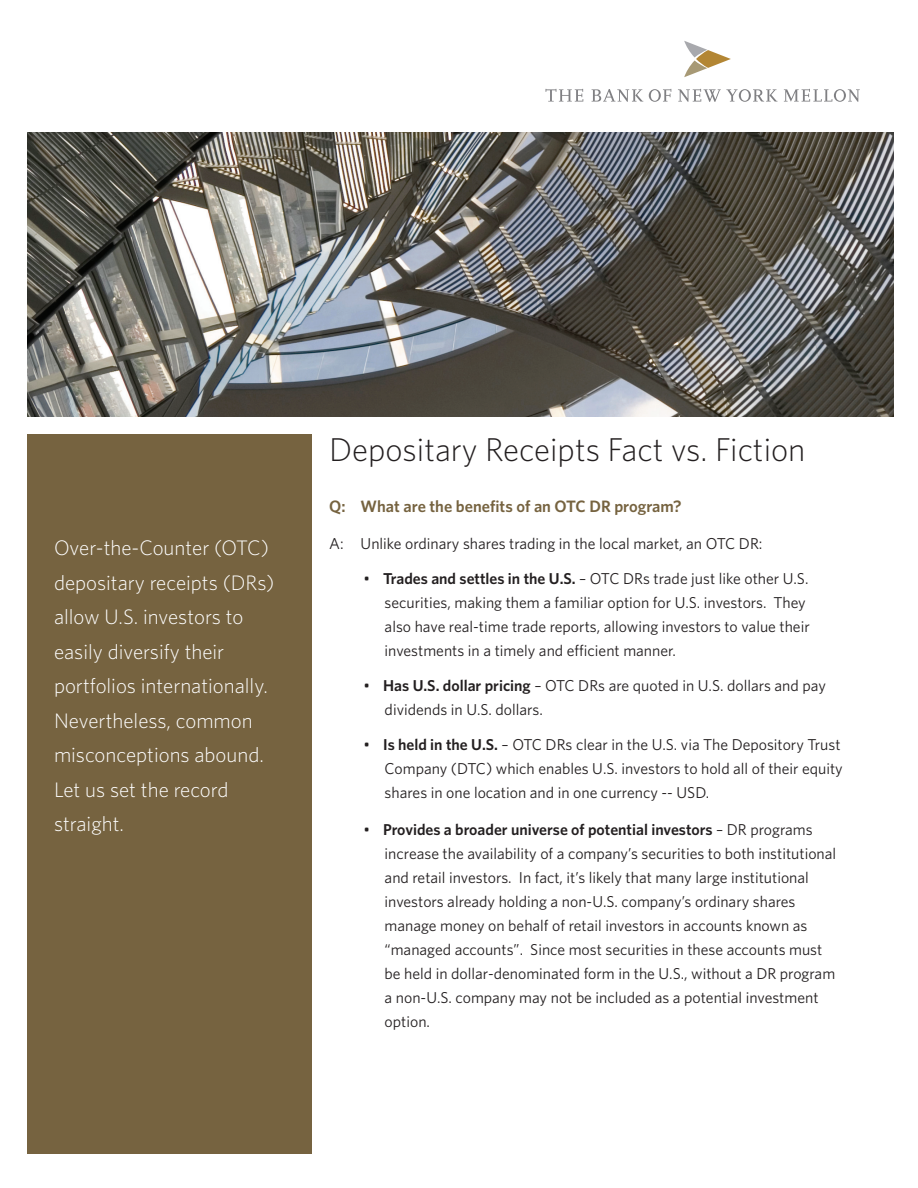
<style>
.page{position:relative;width:918px;height:1188px;background:#fff}
.page>*{position:absolute;margin:0;border:0;box-sizing:border-box;transform-origin:0 0}
.t1{font:300 33px "Whitney";color:#231f20}
.t2{font:300 21px/34.5px "Whitney";color:#fff}
.t3{font:600 16.5px "Whitney";color:#766340}
.body_copy{font:15.75px/24px "Whitney";color:#231f20}
.s1{font-weight:600}
</style>
<div class="page">
<svg style="left:546px;top:89px;width:37px;height:13px"></svg>
<svg style="left:649px;top:89px;width:22px;height:13px"></svg>
<svg style="left:784px;top:89px;width:76px;height:13px"></svg>
<svg style="left:592px;top:89px;width:51px;height:13px"></svg>
<svg style="left:678px;top:89px;width:99px;height:13px"></svg>
<svg style="left:684px;top:41px;width:47px;height:36px"></svg>
<img style="left:27px;top:133px;width:866px;height:283px">
<div style="left:28px;top:434px;width:284px;height:719px;background:#766340"></div>
<p class="t2" style="left:54px;top:530px;width:222px">Over-the-Counter (OTC) depositary receipts (DRs) allow U.S. investors to easily diversify their portfolios internationally.<br>Nevertheless, common misconceptions abound.<br>Let us set the record straight.</p>
<p class="t1" style="left:329px;top:430px;width:478px">Depositary Receipts Fact vs. Fiction</p>
<p class="t3" style="left:329px;top:496px;width:354px">Q: What are the benefits of an OTC DR program?</p>
<p class="body_copy" style="left:329px;top:532px;width:435px">A: Unlike ordinary shares trading in the local market, an OTC DR:</p>
<p class="body_copy" style="left:385px;top:566px;width:427px;text-indent:-21px">• <span class="s1">Trades and settles in the U.S.</span> – OTC DRs trade just like other U.S. securities, making them a familiar option for U.S. investors. They also have real-time trade reports, allowing investors to value their investments in a timely and efficient manner.</p>
<p class="body_copy" style="left:385px;top:673px;width:443px;text-indent:-21px">• <span class="s1">Has U.S. dollar pricing</span> – OTC DRs are quoted in U.S. dollars and pay dividends in U.S. dollars.</p>
<p class="body_copy" style="left:385px;top:732px;width:460px;text-indent:-21px">• <span class="s1">Is held in the U.S.</span> – OTC DRs clear in the U.S. via The Depository Trust<br>Company (DTC) which enables U.S. investors to hold all of their equity shares in one location and in one currency -- USD.</p>
<p class="body_copy" style="left:385px;top:817px;width:453px;text-indent:-21px">• <span class="s1">Provides a broader universe of potential investors</span> – DR programs increase the availability of a company’s securities to both institutional and retail investors. In fact, it’s likely that many large institutional investors already holding a non-U.S. company’s ordinary shares manage money on behalf of retail investors in accounts known as “managed accounts”. Since most securities in these accounts must be held in dollar-denominated form in the U.S., without a DR program a non-U.S. company may not be included as a potential investment option.</p>
</div>
